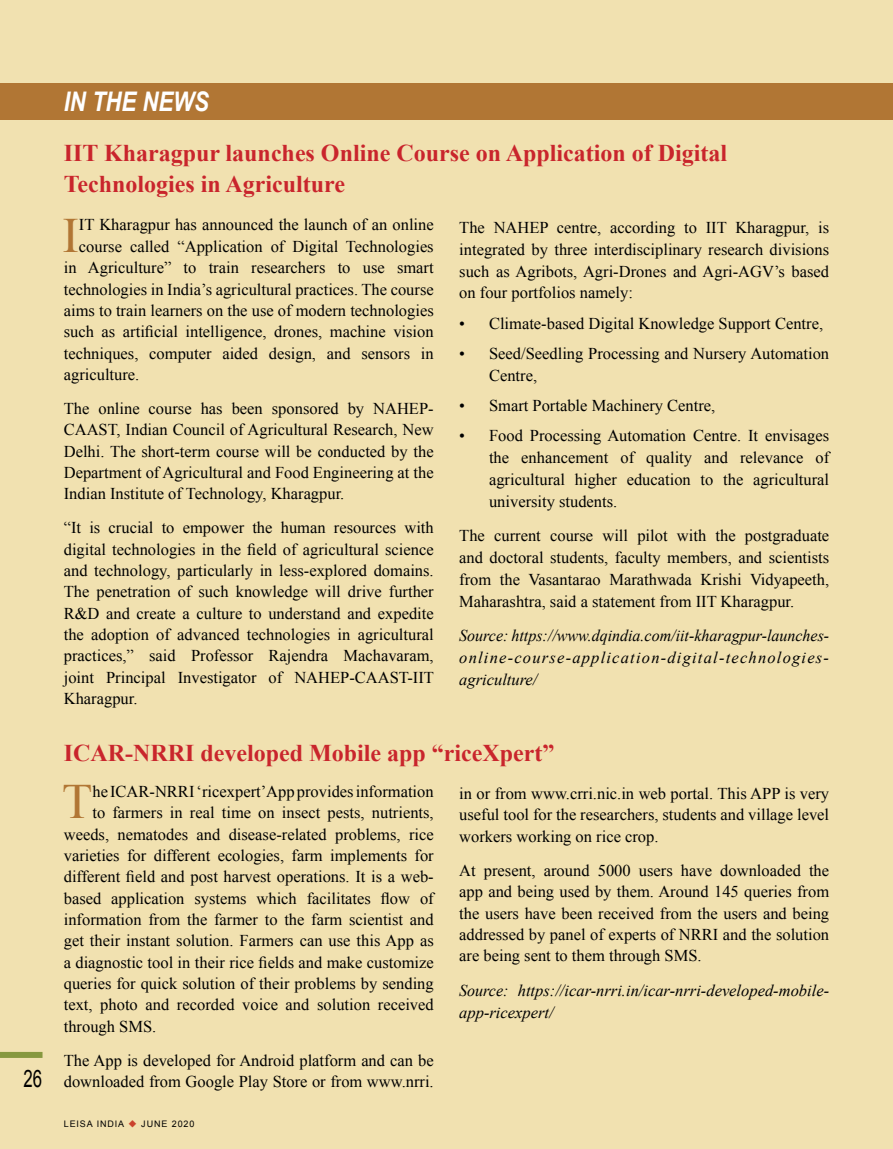
<style>
.page{position:relative;width:893px;height:1149px;background:#fff}
.page>*{position:absolute;margin:0;border:0;box-sizing:border-box;transform-origin:0 0}
.t1{font:49.35px "Times New Roman";color:#b17634}
.t2{font:italic 700 27px "Arial Narrow";color:#fff}
.t3{font:700 24px/31.5px "Times New Roman";color:#c9252c}
.t4{font:24px "Arial";color:#000;scale:.7 1}
.t5{font:16.5px/21.3px "Times New Roman";color:#000;text-align:justify}
.t6{font:italic 16.5px/21.8px "Times New Roman";color:#000;text-align:justify}
.t7{font:9px "Arial";letter-spacing:.1em;color:#000}
.s1{color:#ca422c}
</style>
<div class="page">
<div style="left:0;top:0;width:893px;height:1148px;background:#f1e1b0"></div>
<div style="left:0;top:83px;width:893px;height:36px;background:#b17634"></div>
<div style="left:0;top:1051px;width:43px;height:6px;background:#87983f"></div>
<h3 class="t4" style="left:23px;top:1062px;width:28px">26</h3>
<h2 class="t2" style="left:64px;top:81px;width:147px">IN THE NEWS</h2>
<h3 class="t3" style="left:64px;top:136px;width:665px">IIT Kharagpur launches Online Course on Application of Digital<br>Technologies in Agriculture</h3>
<h1 class="t1" style="left:63px;top:202px;width:18px">I</h1>
<p class="t5" style="left:79px;top:214px;width:356px">IT Kharagpur has announced the launch of an online</p>
<p class="t5" style="left:79px;top:235px;width:356px">course called “Application of Digital Technologies</p>
<p class="t5" style="left:64px;top:257px;width:371px">in Agriculture” to train researchers to use smart</p>
<p class="t5" style="left:64px;top:278px;width:371px">technologies in India’s agricultural practices. The course</p>
<p class="t5" style="left:64px;top:299px;width:371px">aims to train learners on the use of modern technologies</p>
<p class="t5" style="left:64px;top:321px;width:371px">such as artificial intelligence, drones, machine vision</p>
<p class="t5" style="left:64px;top:342px;width:371px">techniques, computer aided design, and sensors in</p>
<p class="t5" style="left:64px;top:363px;width:77px">agriculture.</p>
<p class="t5" style="left:64px;top:397px;width:371px">The online course has been sponsored by NAHEP-CAAST, Indian Council of Agricultural Research, New Delhi. The short-term course will be conducted by the Department of Agricultural and Food Engineering at the Indian Institute of Technology, Kharagpur.</p>
<p class="t5" style="left:64px;top:516px;width:372px">“It is crucial to empower the human resources with digital technologies in the field of agricultural science and technology, particularly in less-explored domains.<br>The penetration of such knowledge will drive further R&amp;D and create a culture to understand and expedite the adoption of advanced technologies in agricultural practices,” said Professor Rajendra Machavaram, joint Principal Investigator of NAHEP-CAAST-IIT Kharagpur.</p>
<p class="t5" style="left:459px;top:216px;width:371px;line-height:21.8px">The NAHEP centre, according to IIT Kharagpur, is integrated by three interdisciplinary research divisions such as Agribots, Agri-Drones and Agri-AGV’s based on four portfolios namely:</p>
<p class="t5" style="left:459px;top:312px;width:365px">• Climate-based Digital Knowledge Support Centre,</p>
<p class="t5" style="left:489px;top:342px;width:342px;line-height:21.8px;text-indent:-30px">• Seed/Seedling Processing and Nursery Automation<br>Centre,</p>
<p class="t5" style="left:459px;top:394px;width:258px">• Smart Portable Machinery Centre,</p>
<p class="t5" style="left:489px;top:424px;width:342px;line-height:21.8px;text-indent:-30px">• Food Processing Automation Centre. It envisages the enhancement of quality and relevance of agricultural higher education to the agricultural university students.</p>
<p class="t5" style="left:459px;top:524px;width:371px;line-height:21.8px">The current course will pilot with the postgraduate and doctoral students, faculty members, and scientists from the Vasantarao Marathwada Krishi Vidyapeeth, Maharashtra, said a statement from IIT Kharagpur.</p>
<p class="t6" style="left:459px;top:624px;width:371px">Source: https://www.dqindia.com/iit-kharagpur-launches&shy;online-course-application-digital-technologies&shy;agriculture/</p>
<h3 class="t3" style="left:64px;top:736px;width:492px">ICAR-NRRI developed Mobile app “riceXpert”</h3>
<h1 class="t1" style="left:62px;top:768px;width:32px">T</h1>
<p class="t5" style="left:92px;top:780px;width:343px">he ICAR-NRRI ‘ricexpert’ App provides information</p>
<p class="t5" style="left:92px;top:801px;width:343px">to farmers in real time on insect pests, nutrients,</p>
<p class="t5" style="left:64px;top:823px;width:371px">weeds, nematodes and disease-related problems, rice</p>
<p class="t5" style="left:64px;top:844px;width:371px">varieties for different ecologies, farm implements for</p>
<p class="t5" style="left:64px;top:865px;width:371px">different field and post harvest operations. It is a web-</p>
<p class="t5" style="left:64px;top:886px;width:371px">based application systems which facilitates flow of</p>
<p class="t5" style="left:64px;top:908px;width:371px">information from the farmer to the farm scientist and</p>
<p class="t5" style="left:64px;top:929px;width:371px">get their instant solution. Farmers can use this App as</p>
<p class="t5" style="left:64px;top:950px;width:371px">a diagnostic tool in their rice fields and make customize</p>
<p class="t5" style="left:64px;top:972px;width:371px">queries for quick solution of their problems by sending</p>
<p class="t5" style="left:64px;top:993px;width:371px">text, photo and recorded voice and solution received</p>
<p class="t5" style="left:64px;top:1014px;width:94px">through SMS.</p>
<p class="t5" style="left:64px;top:1048px;width:371px">The App is developed for Android platform and can be downloaded from Google Play Store or from www.nrri.</p>
<p class="t7" style="left:64px;top:1117px;width:132px">LEISA INDIA <span class="s1">◆</span> JUNE 2020</p>
<p class="t5" style="left:459px;top:782px;width:371px">in or from www.crri.nic.in web portal. This APP is very useful tool for the researchers, students and village level workers working on rice crop.</p>
<p class="t5" style="left:459px;top:859px;width:371px">At present, around 5000 users have downloaded the app and being used by them. Around 145 queries from the users have been received from the users and being addressed by panel of experts of NRRI and the solution are being sent to them through SMS.</p>
<p class="t6" style="left:459px;top:979px;width:371px">Source: https://icar-nrri.in/icar-nrri-developed-mobile&shy;app-ricexpert/</p>
</div>
